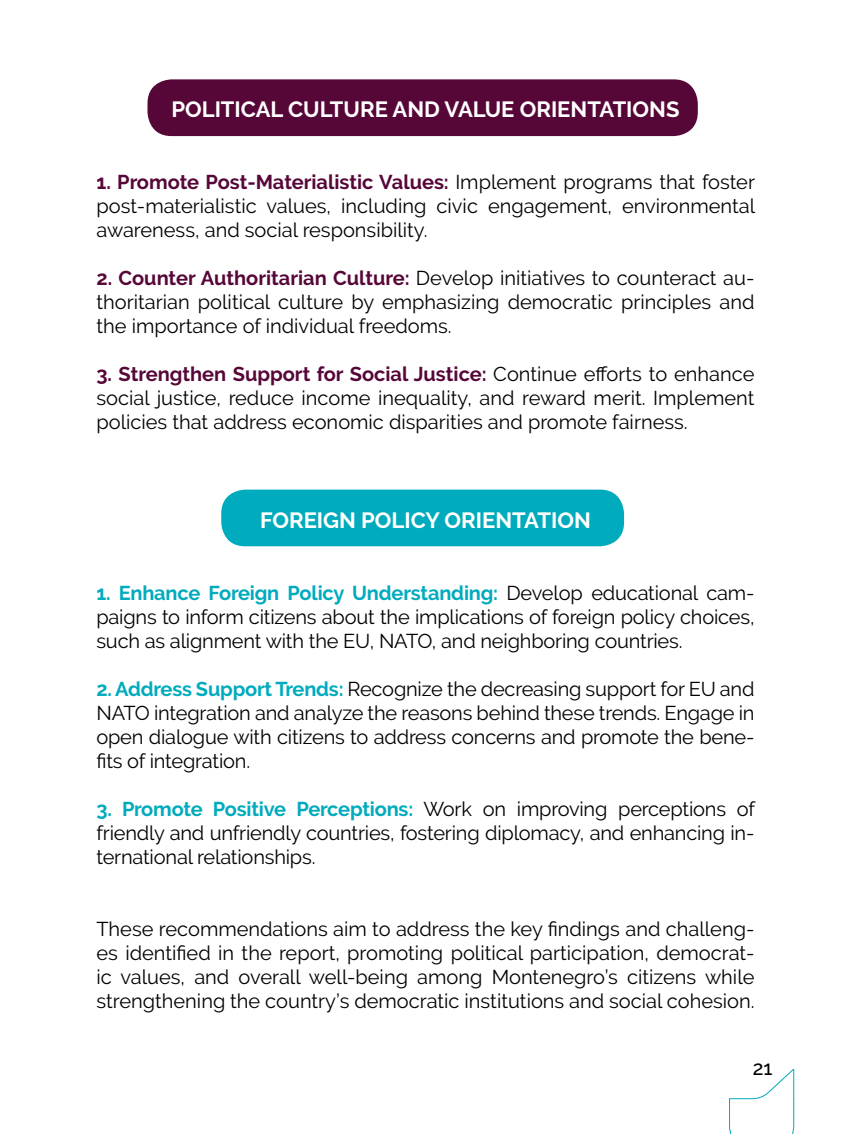
<style>
.page{position:relative;width:851px;height:1134px;background:#fff}
.page>*{position:absolute;margin:0;border:0;box-sizing:border-box;transform-origin:0 0}
.t1{font:700 22px "Raleway";color:#fff}
.t2{font:20px/24px "Raleway";letter-spacing:-.005em;color:#000;text-align:justify}
.t3{font:500 20px "Raleway";color:#000}
.s1{font-weight:700;color:#560738}
.s2{font-weight:700;color:#00abbd}
</style>
<div class="page">
<svg style="left:729px;top:1069px;width:65px;height:65px"></svg>
<div style="left:147px;top:79px;width:550px;height:57px;background:#560738;border-radius:24px"></div>
<div style="left:221px;top:490px;width:403px;height:56px;background:#00abbd;border-radius:24px"></div>
<p class="t1" style="left:171px;top:97px;width:509px">POLITICAL CULTURE AND VALUE ORIENTATIONS</p>
<p class="t2" style="left:96px;top:170px;width:660px"><span class="s1">1. Promote Post-Materialistic Values:</span> Implement programs that foster post-materialistic values, including civic engagement, environmental awareness, and social responsibility.</p>
<p class="t2" style="left:96px;top:266px;width:659px"><span class="s1">2. Counter Authoritarian Culture:</span> Develop initiatives to counteract au&shy;thoritarian political culture by emphasizing democratic principles and the importance of individual freedoms.</p>
<p class="t2" style="left:96px;top:362px;width:659px"><span class="s1">3. Strengthen Support for Social Justice:</span> Continue efforts to enhance social justice, reduce income inequality, and reward merit. Implement policies that address economic disparities and promote fairness.</p>
<p class="t1" style="left:260px;top:507px;width:332px">FOREIGN POLICY ORIENTATION</p>
<p class="t2" style="left:96px;top:580px;width:659px"><span class="s2">1. Enhance Foreign Policy Understanding:</span> Develop educational cam&shy;paigns to inform citizens about the implications of foreign policy choices, such as alignment with the EU, NATO, and neighboring countries.</p>
<p class="t2" style="left:96px;top:676px;width:659px"><span class="s2">2. Address Support Trends:</span> Recognize the decreasing support for EU and NATO integration and analyze the reasons behind these trends. Engage in open dialogue with citizens to address concerns and promote the bene&shy;fits of integration.</p>
<p class="t2" style="left:96px;top:796px;width:660px"><span class="s2">3. Promote Positive Perceptions:</span> Work on improving perceptions of friendly and unfriendly countries, fostering diplomacy, and enhancing in&shy;ternational relationships.</p>
<p class="t2" style="left:96px;top:916px;width:659px">These recommendations aim to address the key findings and challeng&shy;es identified in the report, promoting political participation, democrat&shy;ic values, and overall well-being among Montenegro’s citizens while strengthening the country’s democratic institutions and social cohesion.</p>
<p class="t3" style="left:752px;top:1056px;width:21px">21</p>
</div>
